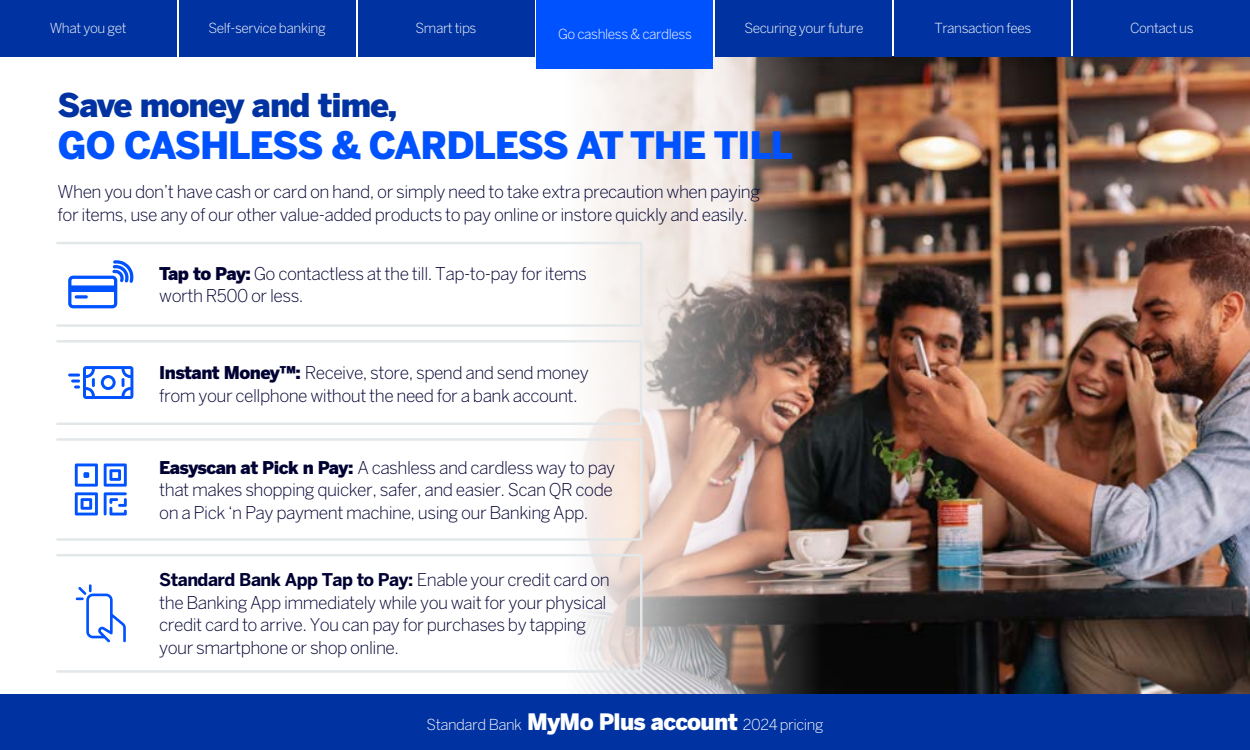
<style>
.page{position:relative;width:1250px;height:750px;background:#fff}
.page>*{position:absolute;margin:0;border:0;box-sizing:border-box;transform-origin:0 0}
.t1{font:900 37.5px "Benton Sans";letter-spacing:-.03em;color:#0052ff}
.t2{font:900 32.5px "Benton Sans";letter-spacing:-.03em;color:#0033a1}
.t3{font:300 17.5px/22.5px "Benton Sans";letter-spacing:-.03em;color:#003}
.t4{font:300 15px "Benton Sans";letter-spacing:-.03em;color:#fff}
.t5{font:300 13.75px "Benton Sans";letter-spacing:-.03em;color:#fff}
.s1{font-weight:900}
.s2{font-weight:700}
.s3{font-weight:900;font-size:22.5px}
</style>
<div class="page">
<img style="left:963px;top:56px;width:287px;height:638px">
<img style="left:536px;top:0;width:427px;height:694px">
<div style="left:0;top:694px;width:1250px;height:56px;background:#0033a1"></div>
<div style="left:56px;top:438px;width:586px;height:103px;border:2px solid #e2e7e9"></div>
<div style="left:56px;top:554px;width:586px;height:119px;border:2px solid #e2e7e9"></div>
<div style="left:56px;top:242px;width:586px;height:85px;border:2px solid #e2e7e9"></div>
<div style="left:56px;top:340px;width:586px;height:85px;border:2px solid #e2e7e9"></div>
<svg style="left:68px;top:260px;width:66px;height:48px"></svg>
<svg style="left:68px;top:366px;width:65px;height:33px"></svg>
<svg style="left:75px;top:464px;width:23px;height:51px"></svg>
<svg style="left:104px;top:464px;width:23px;height:51px"></svg>
<svg style="left:76px;top:584px;width:50px;height:58px"></svg>
<div style="left:0;top:0;width:176px;height:56px;background:#0033a1"></div>
<div style="left:179px;top:0;width:176px;height:56px;background:#0033a1"></div>
<div style="left:358px;top:0;width:176px;height:56px;background:#0033a1"></div>
<div style="left:716px;top:0;width:176px;height:56px;background:#0033a1"></div>
<div style="left:1074px;top:0;width:176px;height:56px;background:#0033a1"></div>
<div style="left:895px;top:0;width:176px;height:56px;background:#0033a1"></div>
<div style="left:537px;top:0;width:176px;height:69px;background:#0052ff"></div>
<p class="t5" style="left:50px;top:20px;width:78px">What you get</p>
<p class="t5" style="left:209px;top:20px;width:119px">Self-service banking</p>
<p class="t5" style="left:416px;top:20px;width:62px">Smart tips</p>
<p class="t5" style="left:558px;top:20px;width:135px">Go cashless &amp; cardless</p>
<p class="t5" style="left:744px;top:20px;width:121px">Securing your future</p>
<p class="t5" style="left:934px;top:20px;width:99px">Transaction fees</p>
<p class="t5" style="left:1130px;top:20px;width:65px">Contact us</p>
<h2 class="t2" style="left:58px;top:84px;width:341px">Save money and time,</h2>
<h1 class="t1" style="left:58px;top:121px;width:737px">GO CASHLESS &amp; CARDLESS AT THE TILL</h1>
<p class="t3" style="left:58px;top:180px;width:704px">When you don’t have cash or card on hand, or simply need to take extra precaution when paying for items, use any of our other value-added products to pay online or instore quickly and easily.</p>
<p class="t3" style="left:159px;top:262px;width:429px"><span class="s1">Tap to Pay:</span> Go contactless at the till. Tap-to-pay for items worth R500 or less.</p>
<p class="t3" style="left:159px;top:362px;width:431px"><span class="s1">Instant Money™:</span> Receive, store, spend and send money from your cellphone without the need for a bank account.</p>
<p class="t3" style="left:159px;top:456px;width:458px"><span class="s1">Easyscan at Pick n Pay:</span> A cashless and cardless way to pay that makes shopping quicker, safer, and easier. Scan QR code on a Pick ‘n Pay payment machine, using our Banking App.</p>
<p class="t3" style="left:159px;top:568px;width:452px"><span class="s2">Standard Bank App Tap to Pay:</span> Enable your credit card on the Banking App immediately while you wait for your physical credit card to arrive. You can pay for purchases by tapping your smartphone or shop online.</p>
<p class="t4" style="left:427px;top:716px;width:398px">Standard Bank <span class="s3">MyMo Plus account</span> 2024 pricing</p>
</div>
